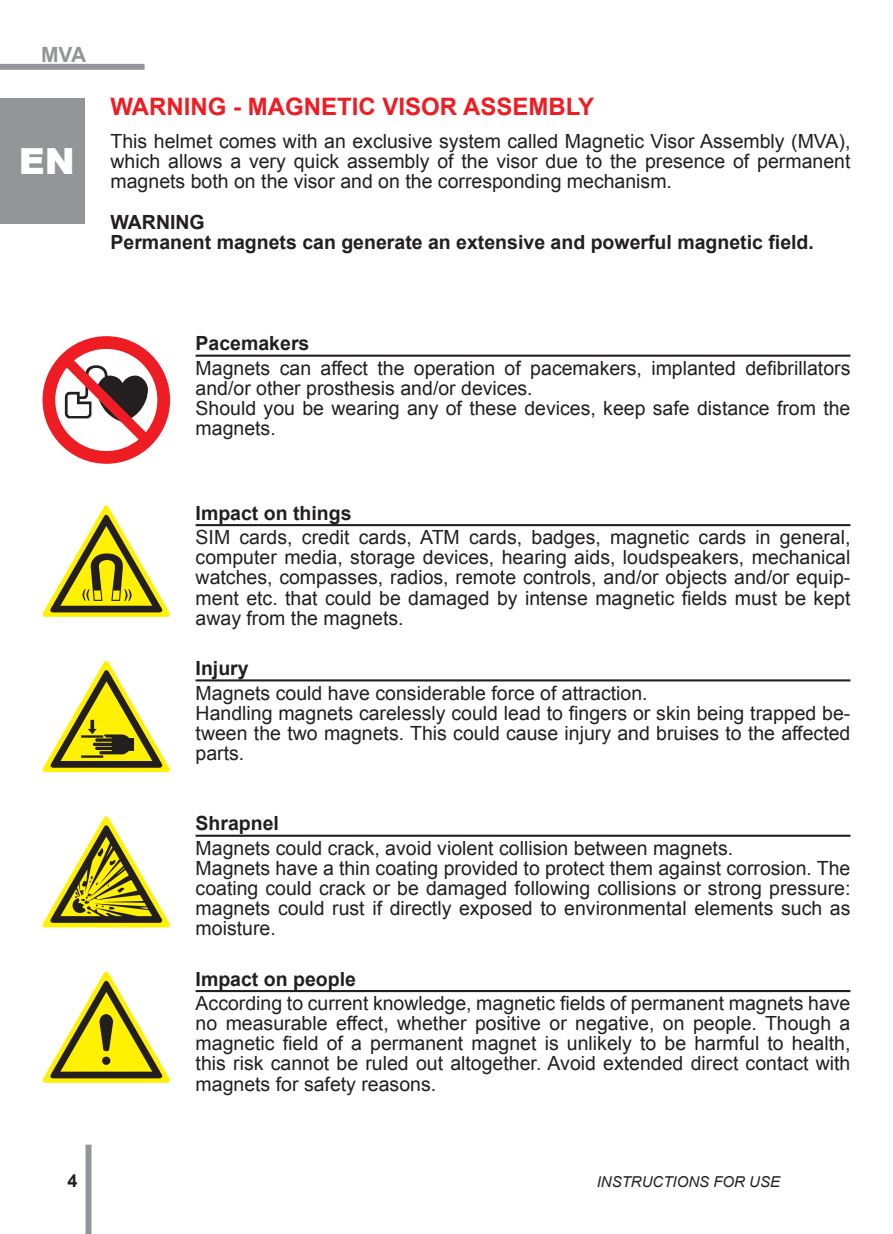
<style>
.page{position:relative;width:893px;height:1234px;background:#fff}
.page>*{position:absolute;margin:0;border:0;box-sizing:border-box;transform-origin:0 0}
.t1{font:900 36px "Arial";color:#fff}
.t2{font:700 24px "Arial";color:#ee1d23}
.t3{font:700 21px "Arial";color:#939598}
.t4{font:19.5px/20.1px "Arial";color:#231f20;text-align:justify}
.t5{font:700 19.5px "Arial";color:#231f20}
.t6{font:700 18px "Arial";color:#231f20}
.t7{font:italic 15px "Arial";color:#231f20}
</style>
<div class="page">
<div style="left:0;top:98px;width:85px;height:126px;background:#939598"></div>
<div style="left:86px;top:1144px;width:6px;height:89px;background:#939598"></div>
<div style="left:0;top:64px;width:145px;height:6px;background:#939598"></div>
<svg style="left:43px;top:336px;width:127px;height:127px"></svg>
<svg style="left:43px;top:505px;width:127px;height:112px"></svg>
<svg style="left:43px;top:661px;width:127px;height:111px"></svg>
<svg style="left:43px;top:816px;width:127px;height:111px"></svg>
<svg style="left:43px;top:971px;width:127px;height:111px"></svg>
<hr style="left:196px;top:354px;width:654px;height:2px;background:#231f20">
<hr style="left:196px;top:524px;width:654px;height:2px;background:#231f20">
<hr style="left:196px;top:679px;width:654px;height:2px;background:#231f20">
<hr style="left:196px;top:834px;width:654px;height:2px;background:#231f20">
<hr style="left:196px;top:989px;width:654px;height:2px;background:#231f20">
<p class="t3" style="left:41px;top:40px;width:47px">MVA</p>
<p class="t1" style="left:19px;top:135px;width:57px">EN</p>
<p class="t2" style="left:111px;top:91px;width:485px">WARNING - MAGNETIC VISOR ASSEMBLY</p>
<p class="t4" style="left:111px;top:131px;width:741px">This helmet comes with an exclusive system called Magnetic Visor Assembly (MVA), which allows a very quick assembly of the visor due to the presence of permanent magnets both on the visor and on the corresponding mechanism.</p>
<p class="t5" style="left:111px;top:209px;width:96px">WARNING</p>
<p class="t5" style="left:111px;top:229px;width:705px">Permanent magnets can generate an extensive and powerful magnetic field.</p>
<p class="t6" style="left:67px;top:1168px;width:12px">4</p>
<p class="t5" style="left:196px;top:330px;width:115px">Pacemakers</p>
<p class="t4" style="left:196px;top:358px;width:656px">Magnets can affect the operation of pacemakers, implanted defibrillators and/or other prosthesis and/or devices.</p>
<p class="t4" style="left:196px;top:398px;width:656px">Should you be wearing any of these devices, keep safe distance from the magnets.</p>
<p class="t5" style="left:196px;top:500px;width:158px">Impact on things</p>
<p class="t4" style="left:196px;top:527px;width:656px">SIM cards, credit cards, ATM cards, badges, magnetic cards in general, computer media, storage devices, hearing aids, loudspeakers, mechanical watches, compasses, radios, remote controls, and/or objects and/or equip&shy;ment etc. that could be damaged by intense magnetic fields must be kept away from the magnets.</p>
<p class="t5" style="left:196px;top:655px;width:55px">Injury</p>
<p class="t4" style="left:196px;top:682px;width:453px">Magnets could have considerable force of attraction.</p>
<p class="t4" style="left:196px;top:702px;width:656px">Handling magnets carelessly could lead to fingers or skin being trapped be&shy;tween the two magnets. This could cause injury and bruises to the affected parts.</p>
<p class="t5" style="left:196px;top:810px;width:85px">Shrapnel</p>
<p class="t4" style="left:196px;top:837px;width:539px">Magnets could crack, avoid violent collision between magnets.</p>
<p class="t4" style="left:196px;top:858px;width:656px">Magnets have a thin coating provided to protect them against corrosion. The coating could crack or be damaged following collisions or strong pressure: magnets could rust if directly exposed to environmental elements such as moisture.</p>
<p class="t5" style="left:196px;top:965px;width:162px">Impact on people</p>
<p class="t4" style="left:196px;top:993px;width:656px">According to current knowledge, magnetic fields of permanent magnets have no measurable effect, whether positive or negative, on people. Though a magnetic field of a permanent magnet is unlikely to be harmful to health, this risk cannot be ruled out altogether. Avoid extended direct contact with magnets for safety reasons.</p>
<p class="t7" style="left:597px;top:1171px;width:185px">INSTRUCTIONS FOR USE</p>
</div>
